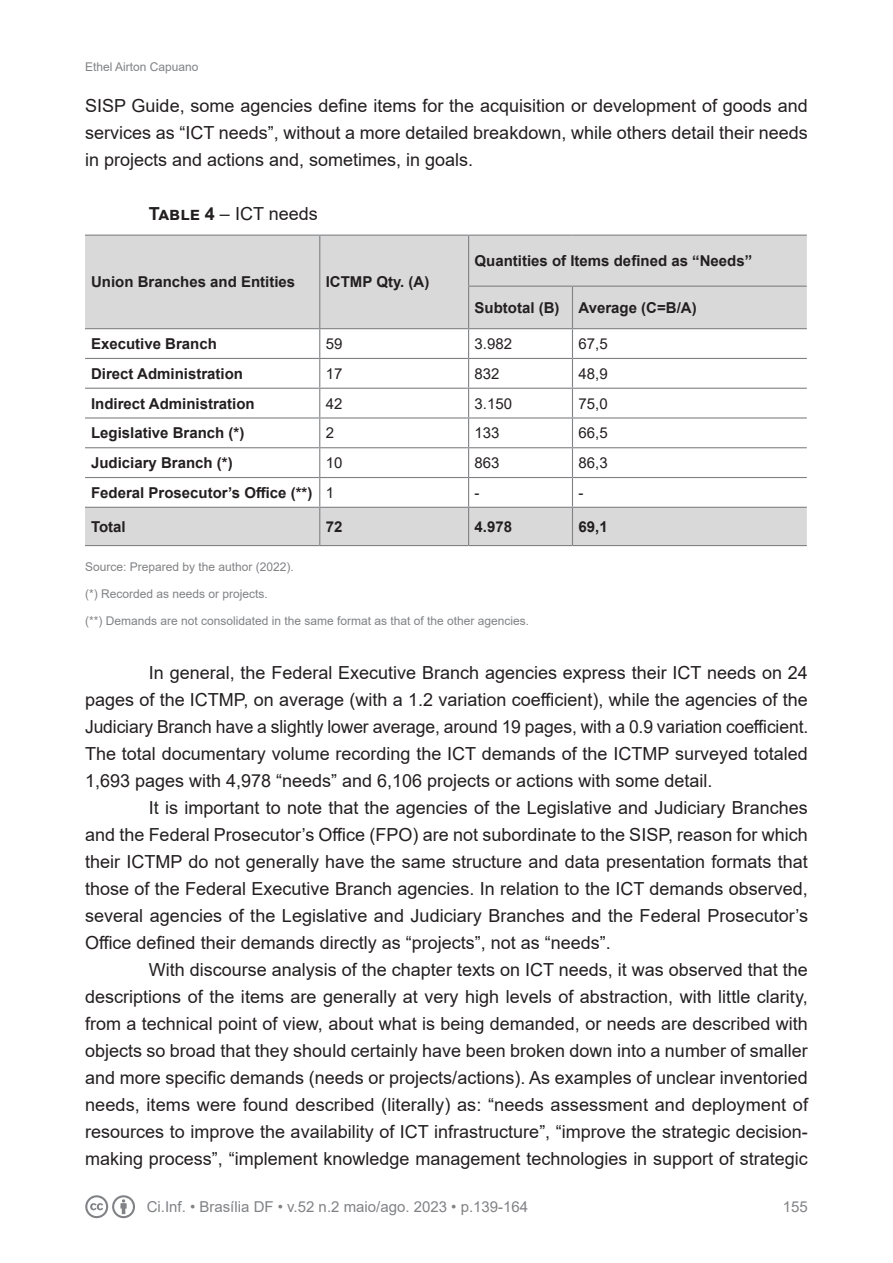
<style>
.page{position:relative;width:893px;height:1263px;background:#fff}
.page>*{position:absolute;margin:0;border:0;box-sizing:border-box;transform-origin:0 0}
._2_2_Texto{font:18px/27px "Arial";color:#231f20;text-align:justify}
._3_3_Célula_II{font:700 15px "Arial";color:#231f20}
._3_1_Cabeçalho{font:700 15px "Arial";color:#231f20}
.t1{font:15px "Arial";color:#808285}
._3_3_Célula_II-2{font:15px "Arial";color:#231f20}
._2_5_Legenda_Imagem{font:12px "Arial";color:#808285}
.s1{font-weight:700}
</style>
<div class="page">
<svg style="left:85px;top:1195px;width:50px;height:23px"></svg>
<svg style="left:85px;top:236px;width:722px;height:309px"></svg>
<hr style="left:85px;top:235px;width:235px;height:1px;background:#808285">
<hr style="left:320px;top:235px;width:149px;height:1px;background:#808285">
<hr style="left:319px;top:236px;width:1px;height:50px;background:#808285">
<hr style="left:319px;top:286px;width:1px;height:42px;background:#808285">
<hr style="left:469px;top:235px;width:103px;height:1px;background:#808285">
<hr style="left:468px;top:236px;width:1px;height:50px;background:#808285">
<hr style="left:572px;top:235px;width:235px;height:1px;background:#808285">
<hr style="left:468px;top:286px;width:104px;height:1px;background:#808285">
<hr style="left:468px;top:287px;width:1px;height:41px;background:#808285">
<hr style="left:572px;top:286px;width:235px;height:1px;background:#808285">
<hr style="left:572px;top:287px;width:1px;height:41px;background:#808285">
<hr style="left:85px;top:328px;width:235px;height:1px;background:#808285">
<hr style="left:320px;top:328px;width:149px;height:1px;background:#808285">
<hr style="left:469px;top:328px;width:103px;height:1px;background:#808285">
<hr style="left:572px;top:328px;width:235px;height:1px;background:#808285">
<hr style="left:85px;top:358px;width:235px;height:1px;background:#808285">
<hr style="left:320px;top:358px;width:149px;height:1px;background:#808285">
<hr style="left:469px;top:358px;width:103px;height:1px;background:#808285">
<hr style="left:572px;top:358px;width:235px;height:1px;background:#808285">
<hr style="left:85px;top:388px;width:235px;height:1px;background:#808285">
<hr style="left:320px;top:388px;width:149px;height:1px;background:#808285">
<hr style="left:469px;top:388px;width:103px;height:1px;background:#808285">
<hr style="left:572px;top:388px;width:235px;height:1px;background:#808285">
<hr style="left:85px;top:417px;width:235px;height:2px;background:#808285">
<hr style="left:320px;top:417px;width:149px;height:2px;background:#808285">
<hr style="left:469px;top:417px;width:103px;height:2px;background:#808285">
<hr style="left:572px;top:417px;width:235px;height:2px;background:#808285">
<hr style="left:85px;top:447px;width:235px;height:1px;background:#808285">
<hr style="left:320px;top:447px;width:149px;height:1px;background:#808285">
<hr style="left:469px;top:447px;width:103px;height:1px;background:#808285">
<hr style="left:572px;top:447px;width:235px;height:1px;background:#808285">
<hr style="left:85px;top:477px;width:235px;height:1px;background:#808285">
<hr style="left:320px;top:477px;width:149px;height:1px;background:#808285">
<svg style="left:319px;top:329px;width:1px;height:178px"></svg>
<hr style="left:469px;top:477px;width:103px;height:1px;background:#808285">
<svg style="left:468px;top:329px;width:1px;height:178px"></svg>
<hr style="left:572px;top:477px;width:235px;height:1px;background:#808285">
<svg style="left:572px;top:329px;width:1px;height:178px"></svg>
<hr style="left:85px;top:507px;width:235px;height:1px;background:#808285">
<hr style="left:320px;top:507px;width:149px;height:1px;background:#808285">
<hr style="left:319px;top:508px;width:1px;height:37px;background:#808285">
<hr style="left:469px;top:507px;width:103px;height:1px;background:#808285">
<hr style="left:468px;top:508px;width:1px;height:37px;background:#808285">
<hr style="left:572px;top:507px;width:235px;height:1px;background:#808285">
<hr style="left:572px;top:508px;width:1px;height:37px;background:#808285">
<hr style="left:85px;top:545px;width:235px;height:1px;background:#808285">
<hr style="left:320px;top:545px;width:149px;height:1px;background:#808285">
<hr style="left:469px;top:545px;width:103px;height:1px;background:#808285">
<hr style="left:572px;top:545px;width:235px;height:1px;background:#808285">
<p class="_2_5_Legenda_Imagem" style="left:85px;top:59px;width:115px">Ethel Airton Capuano</p>
<p class="_2_2_Texto" style="left:85px;top:92px;width:724px">SISP Guide, some agencies define items for the acquisition or development of goods and services as “ICT needs”, without a more detailed breakdown, while others detail their needs in projects and actions and, sometimes, in goals.</p>
<p class="_2_2_Texto" style="left:149px;top:200px;width:170px"><span class="s1">Table 4</span> – ICT needs</p>
<p class="_3_1_Cabeçalho" style="left:91px;top:271px;width:206px">Union Branches and Entities</p>
<p class="_3_1_Cabeçalho" style="left:326px;top:271px;width:105px">ICTMP Qty. (A)</p>
<p class="_3_1_Cabeçalho" style="left:475px;top:250px;width:279px">Quantities of Items defined as “Needs”</p>
<p class="_3_1_Cabeçalho" style="left:475px;top:297px;width:86px">Subtotal (B)</p>
<p class="_3_1_Cabeçalho" style="left:578px;top:297px;width:120px">Average (C=B/A)</p>
<p class="_3_3_Célula_II" style="left:91px;top:333px;width:127px">Executive Branch</p>
<p class="_3_3_Célula_II-2" style="left:326px;top:333px;width:18px">59</p>
<p class="_3_3_Célula_II-2" style="left:475px;top:333px;width:39px">3.982</p>
<p class="_3_3_Célula_II-2" style="left:578px;top:333px;width:31px">67,5</p>
<p class="_3_3_Célula_II" style="left:91px;top:363px;width:153px">Direct Administration</p>
<p class="_3_3_Célula_II-2" style="left:326px;top:363px;width:18px">17</p>
<p class="_3_3_Célula_II-2" style="left:475px;top:363px;width:27px">832</p>
<p class="_3_3_Célula_II-2" style="left:578px;top:363px;width:31px">48,9</p>
<p class="_3_3_Célula_II" style="left:91px;top:393px;width:165px">Indirect Administration</p>
<p class="_3_3_Célula_II-2" style="left:326px;top:393px;width:18px">42</p>
<p class="_3_3_Célula_II-2" style="left:475px;top:393px;width:39px">3.150</p>
<p class="_3_3_Célula_II-2" style="left:578px;top:393px;width:31px">75,0</p>
<p class="_3_3_Célula_II" style="left:91px;top:422px;width:155px">Legislative Branch (*)</p>
<p class="_3_3_Célula_II-2" style="left:326px;top:423px;width:10px">2</p>
<p class="_3_3_Célula_II-2" style="left:475px;top:423px;width:27px">133</p>
<p class="_3_3_Célula_II-2" style="left:578px;top:423px;width:31px">66,5</p>
<p class="_3_3_Célula_II" style="left:91px;top:452px;width:143px">Judiciary Branch (*)</p>
<p class="_3_3_Célula_II-2" style="left:326px;top:452px;width:18px">10</p>
<p class="_3_3_Célula_II-2" style="left:475px;top:452px;width:27px">863</p>
<p class="_3_3_Célula_II-2" style="left:578px;top:452px;width:31px">86,3</p>
<p class="_3_3_Célula_II" style="left:91px;top:482px;width:223px">Federal Prosecutor’s Office (**)</p>
<p class="_3_3_Célula_II-2" style="left:326px;top:482px;width:10px">1</p>
<p class="_3_3_Célula_II-2" style="left:475px;top:482px;width:6px">-</p>
<p class="_3_3_Célula_II-2" style="left:578px;top:482px;width:6px">-</p>
<p class="_3_1_Cabeçalho" style="left:91px;top:516px;width:36px">Total</p>
<p class="_3_1_Cabeçalho" style="left:326px;top:516px;width:18px">72</p>
<p class="_3_1_Cabeçalho" style="left:475px;top:516px;width:39px">4.978</p>
<p class="_3_1_Cabeçalho" style="left:578px;top:516px;width:31px">69,1</p>
<p class="_2_5_Legenda_Imagem" style="left:85px;top:559px;width:210px">Source: Prepared by the author (2022).</p>
<p class="_2_5_Legenda_Imagem" style="left:85px;top:586px;width:184px">(*) Recorded as needs or projects.</p>
<p class="_2_5_Legenda_Imagem" style="left:85px;top:613px;width:446px">(**) Demands are not consolidated in the same format as that of the other agencies.</p>
<p class="_2_2_Texto" style="left:85px;top:659px;width:725px;text-indent:64px">In general, the Federal Executive Branch agencies express their ICT needs on 24 pages of the ICTMP, on average (with a 1.2 variation coefficient), while the agencies of the Judiciary Branch have a slightly lower average, around 19 pages, with a 0.9 variation coefficient.<br>The total documentary volume recording the ICT demands of the ICTMP surveyed totaled 1,693 pages with 4,978 “needs” and 6,106 projects or actions with some detail.</p>
<p class="_2_2_Texto" style="left:85px;top:794px;width:725px;text-indent:64px">It is important to note that the agencies of the Legislative and Judiciary Branches and the Federal Prosecutor’s Office (FPO) are not subordinate to the SISP, reason for which their ICTMP do not generally have the same structure and data presentation formats that those of the Federal Executive Branch agencies. In relation to the ICT demands observed, several agencies of the Legislative and Judiciary Branches and the Federal Prosecutor’s Office defined their demands directly as “projects”, not as “needs”.</p>
<p class="_2_2_Texto" style="left:85px;top:956px;width:725px;text-indent:64px">With discourse analysis of the chapter texts on ICT needs, it was observed that the descriptions of the items are generally at very high levels of abstraction, with little clarity, from a technical point of view, about what is being demanded, or needs are described with objects so broad that they should certainly have been broken down into a number of smaller and more specific demands (needs or projects/actions). As examples of unclear inventoried needs, items were found described (literally) as: “needs assessment and deployment of resources to improve the availability of ICT infrastructure”, “improve the strategic decision&shy;making process”, “implement knowledge management technologies in support of strategic</p>
<p class="t1" style="left:147px;top:1197px;width:383px">Ci.Inf. • Brasília DF • v.52 n.2 maio/ago. 2023 • p.139-164</p>
<p class="t1" style="left:783px;top:1197px;width:27px">155</p>
</div>
